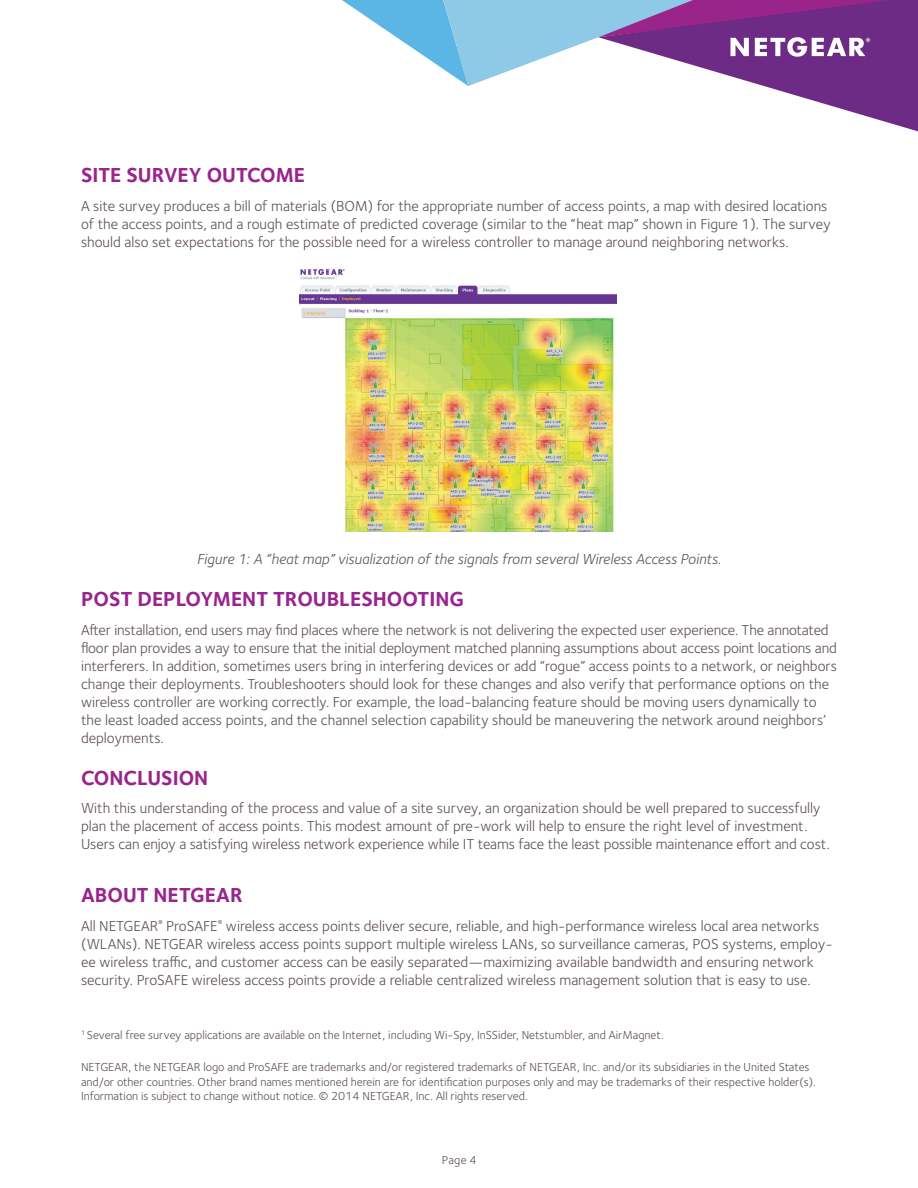
<style>
.page{position:relative;width:918px;height:1188px;background:#fff}
.page>*{position:absolute;margin:0;border:0;box-sizing:border-box;transform-origin:0 0}
.Head{font:700 21px "Foundry Sterling";color:#99248e}
.Head-2{font:15px/18px "Foundry Sterling";color:#5d514e}
.captions{font:italic 15px "Foundry Sterling";color:#5d514e}
.t1{font:12px/14.4px "Foundry Sterling";color:#5d514e}
</style>
<div class="page">
<svg style="left:342px;top:0;width:576px;height:132px"></svg>
<img style="left:299px;top:269px;width:317px;height:263px">
<p class="Head" style="left:81px;top:163px;width:226px">SITE SURVEY OUTCOME</p>
<p class="Head-2" style="left:81px;top:197px;width:751px">A site survey produces a bill of materials (BOM) for the appropriate number of access points, a map with desired locations of the access points, and a rough estimate of predicted coverage (similar to the “heat map” shown in Figure 1). The survey should also set expectations for the possible need for a wireless controller to manage around neighboring networks.</p>
<p class="captions" style="left:197px;top:550px;width:526px">Figure 1: A “heat map” visualization of the signals from several Wireless Access Points.</p>
<p class="Head" style="left:81px;top:586px;width:385px">POST DEPLOYMENT TROUBLESHOOTING</p>
<p class="Head-2" style="left:81px;top:621px;width:758px">After installation, end users may find places where the network is not delivering the expected user experience. The annotated floor plan provides a way to ensure that the initial deployment matched planning assumptions about access point locations and interferers. In addition, sometimes users bring in interfering devices or add “rogue” access points to a network, or neighbors change their deployments. Troubleshooters should look for these changes and also verify that performance options on the wireless controller are working correctly. For example, the load-balancing feature should be moving users dynamically to the least loaded access points, and the channel selection capability should be maneuvering the network around neighbors’ deployments.</p>
<p class="Head" style="left:81px;top:765px;width:129px">CONCLUSION</p>
<p class="Head-2" style="left:81px;top:799px;width:751px">With this understanding of the process and value of a site survey, an organization should be well prepared to successfully plan the placement of access points. This modest amount of pre-work will help to ensure the right level of investment.<br>Users can enjoy a satisfying wireless network experience while IT teams face the least possible maintenance effort and cost.</p>
<p class="Head" style="left:81px;top:883px;width:163px">ABOUT NETGEAR</p>
<p class="Head-2" style="left:81px;top:917px;width:753px">All NETGEAR<sup>®</sup> ProSAFE<sup>®</sup> wireless access points deliver secure, reliable, and high-performance wireless local area networks (WLANs). NETGEAR wireless access points support multiple wireless LANs, so surveillance cameras, POS systems, employ&shy;ee wireless traffic, and customer access can be easily separated—maximizing available bandwidth and ensuring network security. ProSAFE wireless access points provide a reliable centralized wireless management solution that is easy to use.</p>
<p class="t1" style="left:81px;top:1028px;width:584px"><sup>1</sup> Several free survey applications are available on the Internet, including Wi-Spy, InSSider, Netstumbler, and AirMagnet.</p>
<p class="t1" style="left:81px;top:1060px;width:736px">NETGEAR, the NETGEAR logo and ProSAFE are trademarks and/or registered trademarks of NETGEAR, Inc. and/or its subsidiaries in the United States and/or other countries. Other brand names mentioned herein are for identification purposes only and may be trademarks of their respective holder(s).<br>Information is subject to change without notice. © 2014 NETGEAR, Inc. All rights reserved.</p>
<p class="t1" style="left:442px;top:1153px;width:36px">Page 4</p>
</div>
